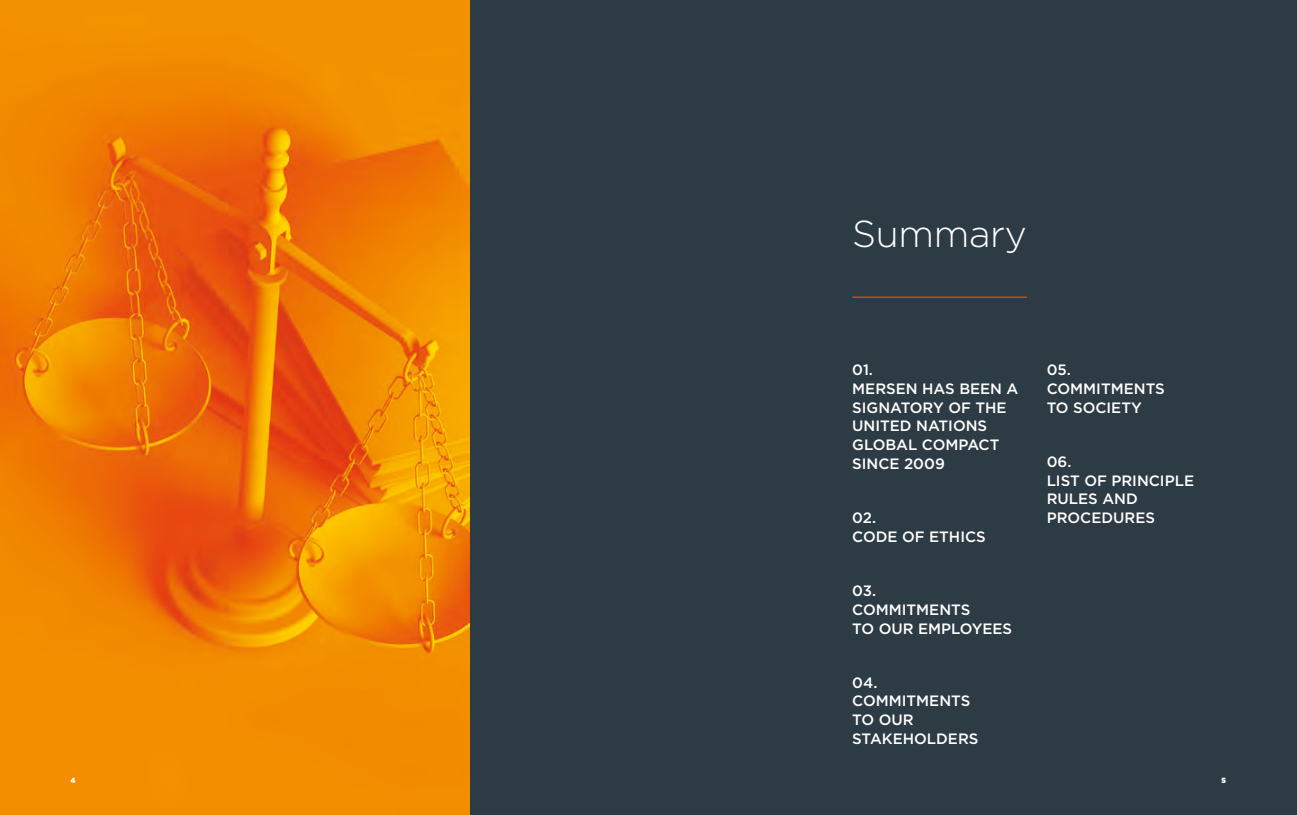
<style>
.page{position:relative;width:1297px;height:815px;background:#2d3b44}
.page>*{position:absolute;margin:0;border:0;box-sizing:border-box;transform-origin:0 0}
.t1{font:300 37.5px "Gotham";letter-spacing:-.01em;color:#fff}
.t2{font:500 15px/18.8px "Gotham";color:#fff}
.t3{font:900 7.5px "Gotham";color:#fff}
</style>
<div class="page">
<img style="left:0;top:0;width:469px;height:815px">
<hr style="left:852px;top:297px;width:175px;height:1px;background:#e84e0f">
<h1 class="t1" style="left:852px;top:213px;width:176px">Summary</h1>
<p class="t2" style="left:852px;top:360px;width:168px">01.<br>MERSEN HAS BEEN A<br>SIGNATORY OF THE<br>UNITED NATIONS<br>GLOBAL COMPACT<br>SINCE 2009</p>
<p class="t2" style="left:852px;top:508px;width:135px">02.<br>CODE OF ETHICS</p>
<p class="t2" style="left:852px;top:581px;width:161px">03.<br>COMMITMENTS<br>TO OUR EMPLOYEES</p>
<p class="t2" style="left:852px;top:673px;width:128px">04.<br>COMMITMENTS<br>TO OUR<br>STAKEHOLDERS</p>
<p class="t2" style="left:1047px;top:360px;width:120px">05.<br>COMMITMENTS<br>TO SOCIETY</p>
<p class="t2" style="left:1047px;top:452px;width:149px">06.<br>LIST OF PRINCIPLE<br>RULES AND<br>PROCEDURES</p>
<p class="t3" style="left:71px;top:774px;width:6px">4</p>
<p class="t3" style="left:1221px;top:774px;width:6px">5</p>
</div>
